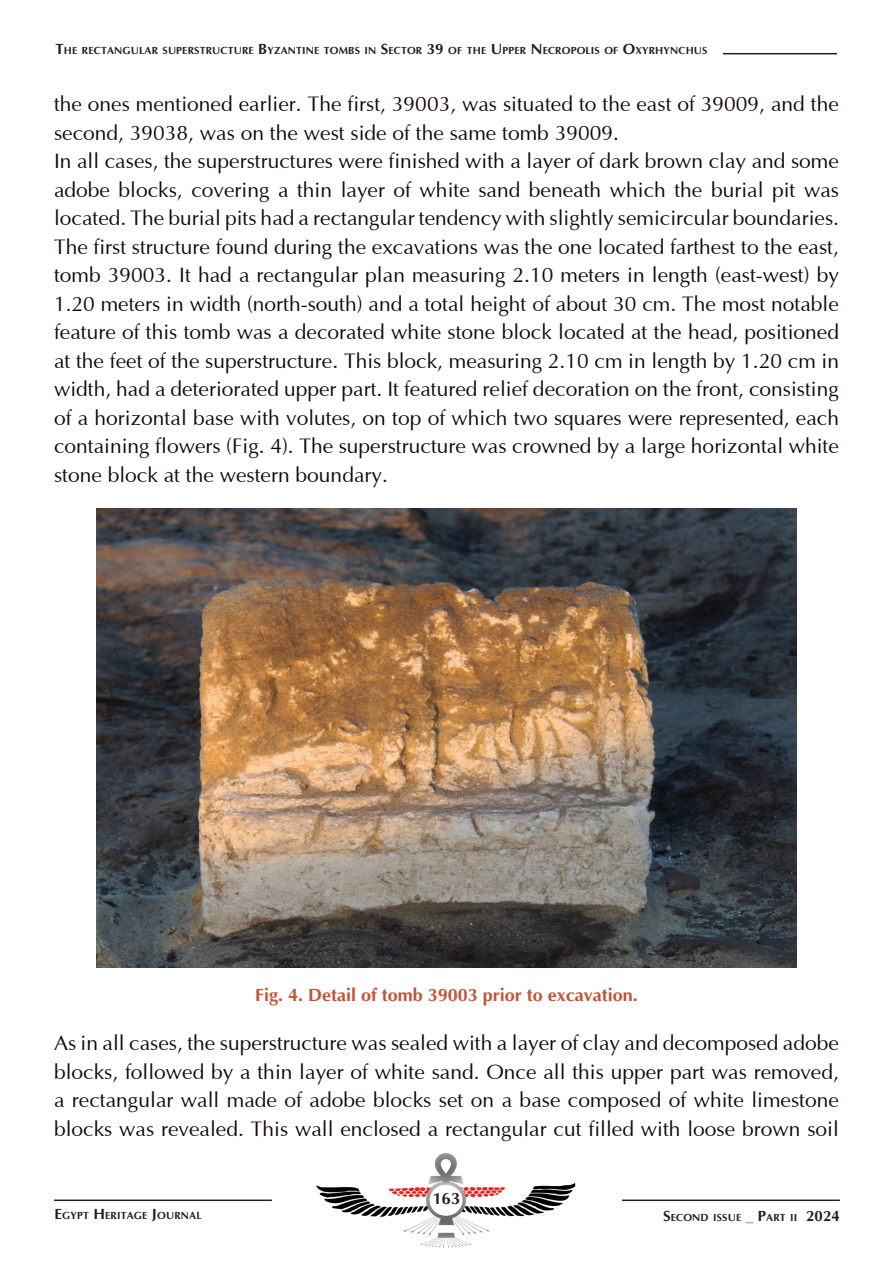
<style>
.page{position:relative;width:893px;height:1263px;background:#fff}
.page>*{position:absolute;margin:0;border:0;box-sizing:border-box;transform-origin:0 0}
.t1{font:21px/28.5px "Optima";color:#140909}
.t2{font:700 18px "Optima";color:#c25437}
.t3{font:700 16.5px "Optima";color:#231f20}
.t4{font:700 10.5px "Optima";letter-spacing:.015em;color:#231f20}
.s1{font-size:15px}
</style>
<div class="page">
<hr style="left:723px;top:53px;width:114px;height:1px;background:#231f20">
<img style="left:316px;top:1153px;width:260px;height:95px">
<hr style="left:54px;top:1199px;width:218px;height:2px;background:#231f20">
<hr style="left:622px;top:1199px;width:218px;height:2px;background:#231f20">
<img style="left:97px;top:509px;width:699px;height:458px">
<p class="t4" style="left:55px;top:45px;width:654px"><span class="s1">T</span>HE RECTANGULAR SUPERSTRUCTURE <span class="s1">B</span>YZANTINE TOMBS IN <span class="s1">S</span>ECTOR <span class="s1">39</span> OF THE <span class="s1">U</span> PPER <span class="s1">N</span> ECROPOLIS OF <span class="s1">O</span>XYRHYNCHUS</p>
<p class="t1" style="left:54px;top:91px;width:787px">the ones mentioned earlier. The first, 39003, was situated to the east of 39009, and the second, 39038, was on the west side of the same tomb 39009.<br>In all cases, the superstructures were finished with a layer of dark brown clay and some adobe blocks, covering a thin layer of white sand beneath which the burial pit was located. The burial pits had a rectangular tendency with slightly semicircular boundaries.<br>The first structure found during the excavations was the one located farthest to the east, tomb 39003. It had a rectangular plan measuring 2.10 meters in length (east-west) by 1.20 meters in width (north-south) and a total height of about 30 cm. The most notable feature of this tomb was a decorated white stone block located at the head, positioned at the feet of the superstructure. This block, measuring 2.10 cm in length by 1.20 cm in width, had a deteriorated upper part. It featured relief decoration on the front, consisting of a horizontal base with volutes, on top of which two squares were represented, each containing flowers (Fig. 4). The superstructure was crowned by a large horizontal white stone block at the western boundary.</p>
<p class="t2" style="left:255px;top:985px;width:384px">Fig. 4. Detail of tomb 39003 prior to excavation.</p>
<p class="t1" style="left:54px;top:1030px;width:786px;text-align:justify">As in all cases, the superstructure was sealed with a layer of clay and decomposed adobe blocks, followed by a thin layer of white sand. Once all this upper part was removed, a rectangular wall made of adobe blocks set on a base composed of white limestone blocks was revealed. This wall enclosed a rectangular cut filled with loose brown soil</p>
<p class="t3" style="left:433px;top:1189px;width:29px">163</p>
<p class="t4" style="left:55px;top:1210px;width:149px"><span class="s1">E</span>GYPT <span class="s1">H</span>ERITAGE <span class="s1">J</span>OURNAL</p>
<p class="t4" style="left:663px;top:1212px;width:178px"><span class="s1">S</span>ECOND ISSUE <span class="s1">_ P</span>ART II <span class="s1">2024</span></p>
</div>
